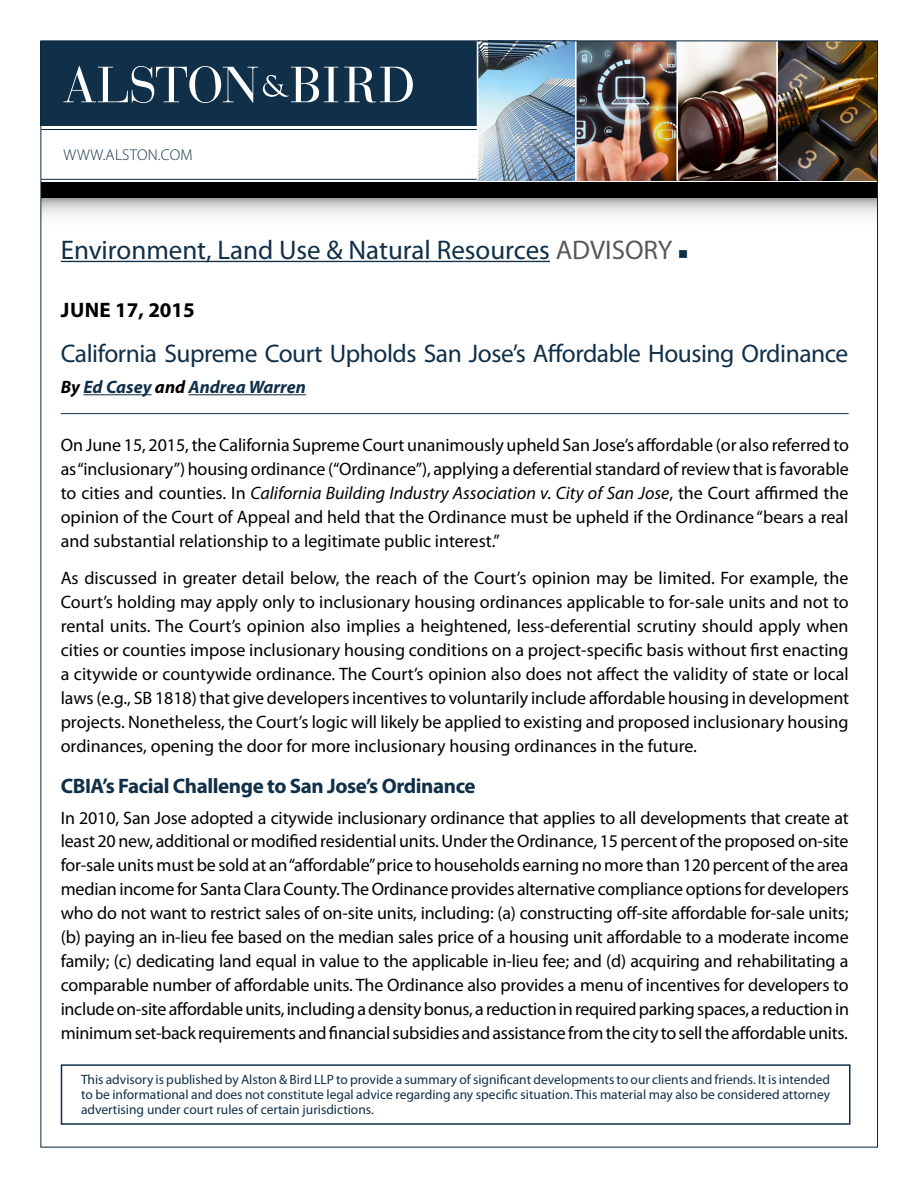
<style>
.page{position:relative;width:918px;height:1188px;background:#fff}
.page>*{position:absolute;margin:0;border:0;box-sizing:border-box;transform-origin:0 0}
.t1{font:27px "Myriad Pro";color:#102f48}
.t2{font:25.5px "Myriad Pro";letter-spacing:-.02em;color:#102f48}
.t3{font:700 21px "Myriad Pro";letter-spacing:-.02em;color:#102f48}
.t4{font:700 21px "Myriad Pro";color:#000}
.t5{font:18px/24px "Myriad Pro";color:#000;text-align:justify}
.t6{font:italic 700 18px "Myriad Pro";color:#102f48}
.t7{font:300 15.6px "Myriad Pro";letter-spacing:.02em;color:#102f48}
.t8{font:13.5px/15px "Myriad Pro";color:#102f48;text-align:justify}
.s1{color:#58595b}
.s2{color:#000}
.s3{font-style:italic}
</style>
<div class="page">
<svg style="left:42px;top:198px;width:834px;height:18px"></svg>
<div style="left:40px;top:41px;width:836px;height:85px;background:#102f48"></div>
<img style="left:478px;top:42px;width:398px;height:138px">
<hr style="left:477px;top:40px;width:1px;height:140px;background:#fff">
<hr style="left:575px;top:40px;width:2px;height:140px;background:#fff">
<hr style="left:676px;top:40px;width:2px;height:140px;background:#fff">
<hr style="left:776px;top:40px;width:2px;height:140px;background:#fff">
<hr style="left:41px;top:129px;width:436px;height:1px;background:#0b263c">
<hr style="left:41px;top:179px;width:436px;height:1px;background:#0b263c">
<div style="left:41px;top:182px;width:837px;height:16px;background:#000"></div>
<svg style="left:344px;top:67px;width:69px;height:36px"></svg>
<svg style="left:63px;top:66px;width:275px;height:37px"></svg>
<hr style="left:61px;top:261px;width:489px;height:1px;background:#102f48">
<hr style="left:61px;top:413px;width:788px;height:1px;background:#102f48">
<hr style="left:83px;top:394px;width:69px;height:1px;background:#102f48">
<hr style="left:189px;top:394px;width:117px;height:1px;background:#102f48">
<div style="left:61px;top:1064px;width:789px;height:61px;border:2px solid #102f48"></div>
<p class="t7" style="left:64px;top:145px;width:131px">WWW.ALSTON.COM</p>
<h1 class="t1" style="left:61px;top:233px;width:629px">Environment, Land Use &amp; Natural Resources <span class="s1">ADVISORY</span> ■</h1>
<p class="t4" style="left:61px;top:296px;width:135px">JUNE 17, 2015</p>
<h2 class="t2" style="left:61px;top:337px;width:789px">California Supreme Court Upholds San Jose’s Affordable Housing Ordinance</h2>
<p class="t6" style="left:61px;top:375px;width:247px"><span class="s2">By</span> Ed Casey <span class="s2">and</span> Andrea Warren</p>
<p class="t5" style="left:61px;top:432px;width:790px">On June 15, 2015, the California Supreme Court unanimously upheld San Jose’s affordable (or also referred to as “inclusionary”) housing ordinance (“Ordinance”), applying a deferential standard of review that is favorable to cities and counties. In <span class="s3">California Building Industry Association v. City of San Jose</span>, the Court affirmed the opinion of the Court of Appeal and held that the Ordinance must be upheld if the Ordinance “bears a real and substantial relationship to a legitimate public interest.”</p>
<p class="t5" style="left:61px;top:566px;width:790px">As discussed in greater detail below, the reach of the Court’s opinion may be limited. For example, the Court’s holding may apply only to inclusionary housing ordinances applicable to for-sale units and not to rental units. The Court’s opinion also implies a heightened, less-deferential scrutiny should apply when cities or counties impose inclusionary housing conditions on a project-specific basis without first enacting a citywide or countywide ordinance. The Court’s opinion also does not affect the validity of state or local laws (e.g., SB 1818) that give developers incentives to voluntarily include affordable housing in development projects. Nonetheless, the Court’s logic will likely be applied to existing and proposed inclusionary housing ordinances, opening the door for more inclusionary housing ordinances in the future.</p>
<p class="t3" style="left:61px;top:772px;width:416px">CBIA’s Facial Challenge to San Jose’s Ordinance</p>
<p class="t5" style="left:61px;top:805px;width:790px">In 2010, San Jose adopted a citywide inclusionary ordinance that applies to all developments that create at least 20 new, additional or modified residential units. Under the Ordinance, 15 percent of the proposed on-site for-sale units must be sold at an “affordable” price to households earning no more than 120 percent of the area median income for Santa Clara County. The Ordinance provides alternative compliance options for developers who do not want to restrict sales of on-site units, including: (a) constructing off-site affordable for-sale units; (b) paying an in-lieu fee based on the median sales price of a housing unit affordable to a moderate income family; (c) dedicating land equal in value to the applicable in-lieu fee; and (d) acquiring and rehabilitating a comparable number of affordable units. The Ordinance also provides a menu of incentives for developers to include on-site affordable units, including a density bonus, a reduction in required parking spaces, a reduction in minimum set-back requirements and financial subsidies and assistance from the city to sell the affordable units.</p>
<p class="t8" style="left:81px;top:1072px;width:751px">This advisory is published by Alston &amp; Bird LLP to provide a summary of significant developments to our clients and friends. It is intended to be informational and does not constitute legal advice regarding any specific situation. This material may also be considered attorney advertising under court rules of certain jurisdictions.</p>
</div>
